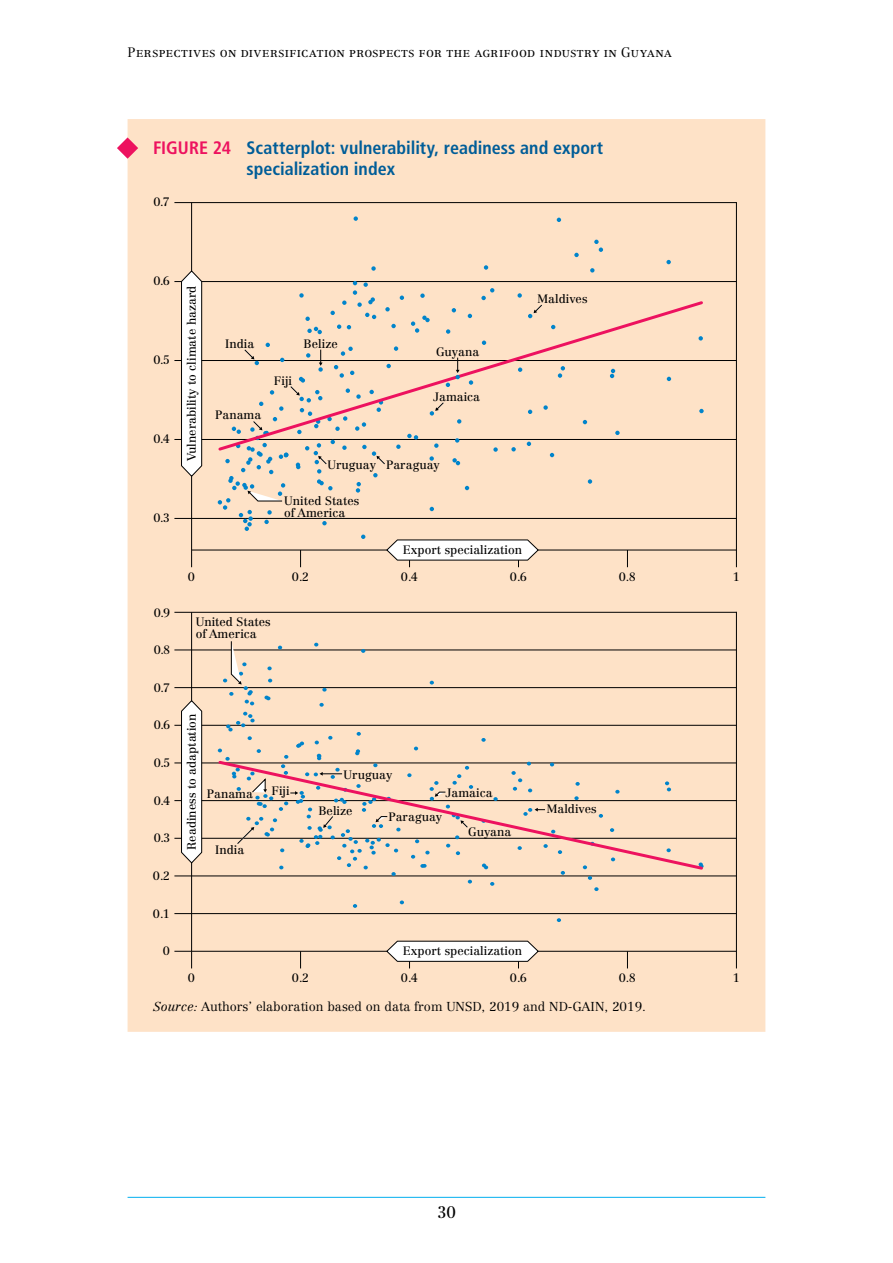
<style>
.page{position:relative;width:893px;height:1263px;background:#fff}
.page>*{position:absolute;margin:0;border:0;box-sizing:border-box;transform-origin:0 0}
.t1{font:700 condensed 18px/21px "Frutiger LT Pro";color:#005d98}
.t2{font:16.5px "Centennial LT Std";color:#000}
.t3{font:300 13.5px "Centennial LT Std";letter-spacing:.025em;color:#000}
.t4{font:300 12.75px "Centennial LT Std";color:#000}
.t5{font:12px/12px "Centennial LT Std";color:#000}
.s1{color:#ed125f}
.s2{font-style:italic}
</style>
<div class="page">
<hr style="left:128px;top:1197px;width:637px;height:1px;background:#00aeef">
<div style="left:128px;top:119px;width:637px;height:913px;background:#fee2c7"></div>
<hr style="left:174px;top:876px;width:562px;height:1px;background:#000">
<hr style="left:174px;top:913px;width:562px;height:1px;background:#000">
<hr style="left:174px;top:800px;width:562px;height:1px;background:#000">
<hr style="left:174px;top:838px;width:562px;height:1px;background:#000">
<hr style="left:174px;top:687px;width:562px;height:1px;background:#000">
<hr style="left:174px;top:650px;width:562px;height:1px;background:#000">
<hr style="left:174px;top:725px;width:562px;height:1px;background:#000">
<hr style="left:174px;top:763px;width:562px;height:1px;background:#000">
<hr style="left:174px;top:439px;width:562px;height:1px;background:#000">
<hr style="left:174px;top:518px;width:562px;height:1px;background:#000">
<hr style="left:174px;top:281px;width:562px;height:1px;background:#000">
<hr style="left:174px;top:360px;width:562px;height:1px;background:#000">
<svg style="left:363px;top:282px;width:5px;height:5px"></svg>
<svg style="left:322px;top:521px;width:5px;height:4px"></svg>
<svg style="left:429px;top:456px;width:5px;height:5px"></svg>
<svg style="left:517px;top:293px;width:5px;height:5px"></svg>
<svg style="left:420px;top:293px;width:5px;height:5px"></svg>
<svg style="left:400px;top:296px;width:4px;height:3px"></svg>
<svg style="left:666px;top:260px;width:5px;height:4px"></svg>
<svg style="left:430px;top:507px;width:4px;height:4px"></svg>
<svg style="left:317px;top:479px;width:16px;height:11px"></svg>
<svg style="left:465px;top:486px;width:4px;height:4px"></svg>
<svg style="left:371px;top:266px;width:5px;height:5px"></svg>
<svg style="left:353px;top:281px;width:4px;height:14px"></svg>
<svg style="left:590px;top:268px;width:4px;height:5px"></svg>
<svg style="left:373px;top:473px;width:5px;height:4px"></svg>
<svg style="left:594px;top:240px;width:9px;height:12px"></svg>
<svg style="left:354px;top:216px;width:4px;height:5px"></svg>
<svg style="left:361px;top:535px;width:4px;height:4px"></svg>
<svg style="left:452px;top:458px;width:8px;height:7px"></svg>
<svg style="left:356px;top:482px;width:5px;height:11px"></svg>
<svg style="left:550px;top:453px;width:4px;height:4px"></svg>
<svg style="left:574px;top:253px;width:5px;height:4px"></svg>
<svg style="left:557px;top:218px;width:4px;height:4px"></svg>
<svg style="left:484px;top:265px;width:4px;height:5px"></svg>
<svg style="left:368px;top:297px;width:7px;height:2px"></svg>
<svg style="left:299px;top:293px;width:5px;height:5px"></svg>
<svg style="left:481px;top:288px;width:13px;height:11px"></svg>
<svg style="left:588px;top:479px;width:4px;height:5px"></svg>
<div style="left:216px;top:299px;width:489px;height:154px;background:#fee2c7"></div>
<svg style="left:400px;top:900px;width:4px;height:4px"></svg>
<svg style="left:594px;top:887px;width:5px;height:4px"></svg>
<svg style="left:490px;top:882px;width:4px;height:4px"></svg>
<svg style="left:414px;top:747px;width:4px;height:3px"></svg>
<svg style="left:561px;top:872px;width:4px;height:3px"></svg>
<svg style="left:353px;top:904px;width:4px;height:4px"></svg>
<svg style="left:468px;top:880px;width:4px;height:3px"></svg>
<svg style="left:430px;top:681px;width:4px;height:3px"></svg>
<svg style="left:557px;top:918px;width:4px;height:4px"></svg>
<svg style="left:481px;top:738px;width:5px;height:4px"></svg>
<svg style="left:588px;top:876px;width:4px;height:4px"></svg>
<svg style="left:216px;top:759px;width:489px;height:113px;background:#f3d5bf"></svg>
<svg style="left:191px;top:952px;width:1px;height:16px"></svg>
<svg style="left:300px;top:952px;width:1px;height:16px"></svg>
<svg style="left:627px;top:952px;width:1px;height:16px"></svg>
<svg style="left:736px;top:951px;width:1px;height:17px"></svg>
<hr style="left:191px;top:612px;width:1px;height:339px;background:#000">
<svg style="left:181px;top:700px;width:21px;height:163px"></svg>
<hr style="left:736px;top:612px;width:1px;height:339px;background:#000">
<hr style="left:174px;top:612px;width:562px;height:1px;background:#000">
<hr style="left:174px;top:951px;width:562px;height:1px;background:#000">
<svg style="left:386px;top:941px;width:153px;height:27px"></svg>
<svg style="left:191px;top:550px;width:1px;height:17px"></svg>
<svg style="left:300px;top:551px;width:1px;height:16px"></svg>
<svg style="left:627px;top:551px;width:1px;height:16px"></svg>
<svg style="left:736px;top:550px;width:1px;height:17px"></svg>
<hr style="left:191px;top:203px;width:1px;height:347px;background:#000">
<svg style="left:181px;top:270px;width:21px;height:207px"></svg>
<hr style="left:736px;top:203px;width:1px;height:347px;background:#000">
<hr style="left:174px;top:202px;width:562px;height:1px;background:#000">
<hr style="left:192px;top:550px;width:544px;height:1px;background:#000">
<svg style="left:386px;top:539px;width:153px;height:28px"></svg>
<svg style="left:528px;top:304px;width:15px;height:14px"></svg>
<svg style="left:430px;top:402px;width:14px;height:14px"></svg>
<svg style="left:362px;top:445px;width:24px;height:20px"></svg>
<svg style="left:290px;top:350px;width:33px;height:52px;background:#e3d3bf"></svg>
<svg style="left:244px;top:349px;width:15px;height:16px"></svg>
<svg style="left:296px;top:440px;width:39px;height:33px"></svg>
<svg style="left:446px;top:358px;width:14px;height:29px"></svg>
<svg style="left:218px;top:417px;width:70px;height:114px;background:#e5d0c0"></svg>
<svg style="left:523px;top:808px;width:22px;height:8px"></svg>
<svg style="left:218px;top:640px;width:183px;height:236px;background:#edd5c0"></svg>
<svg style="left:430px;top:766px;width:43px;height:62px;background:#ebcdbc"></svg>
<svg style="left:117px;top:137px;width:21px;height:22px"></svg>
<p class="t3" style="left:128px;top:44px;width:546px">Perspectives on diversification prospects for the agrifood industry in Guyana</p>
<h1 class="t1" style="left:247px;top:137px;width:358px;text-indent:-94px"><span class="s1">FIGURE 24</span> Scatterplot: vulnerability, readiness and export specialization index</h1>
<p class="t5" style="left:153px;top:196px;width:18px">0.7</p>
<p class="t5" style="left:153px;top:275px;width:18px">0.6</p>
<p class="t5" style="left:153px;top:354px;width:18px">0.5</p>
<p class="t5" style="left:153px;top:433px;width:18px">0.4</p>
<p class="t5" style="left:153px;top:512px;width:18px">0.3</p>
<p class="t5" style="left:154px;top:606px;width:18px">0.9</p>
<p class="t5" style="left:154px;top:644px;width:18px">0.8</p>
<p class="t5" style="left:154px;top:682px;width:18px">0.7</p>
<p class="t5" style="left:154px;top:719px;width:18px">0.6</p>
<p class="t5" style="left:154px;top:757px;width:18px">0.5</p>
<p class="t5" style="left:154px;top:794px;width:18px">0.4</p>
<p class="t5" style="left:154px;top:832px;width:18px">0.3</p>
<p class="t5" style="left:153px;top:870px;width:19px">0.2</p>
<p class="t5" style="left:153px;top:907px;width:19px">0.1</p>
<p class="t5" style="left:163px;top:945px;width:9px">0</p>
<p class="t5" style="left:186px;top:461px;width:177px;rotate:-90deg">Vulnerability to climate hazard</p>
<p class="t5" style="left:225px;top:337px;width:31px">India</p>
<p class="t5" style="left:304px;top:337px;width:36px">Belize</p>
<p class="t5" style="left:215px;top:408px;width:48px">Panama</p>
<p class="t5" style="left:274px;top:375px;width:20px">Fiji</p>
<p class="t5" style="left:436px;top:346px;width:45px">Guyana</p>
<p class="t5" style="left:433px;top:390px;width:49px">Jamaica</p>
<p class="t5" style="left:538px;top:293px;width:52px">Maldives</p>
<p class="t5" style="left:327px;top:459px;width:114px">Uruguay Paraguay</p>
<p class="t5" style="left:284px;top:494px;width:77px">United States of America</p>
<p class="t5" style="left:403px;top:544px;width:121px">Export specialization</p>
<p class="t5" style="left:188px;top:570px;width:9px">0</p>
<p class="t5" style="left:292px;top:570px;width:19px">0.2</p>
<p class="t5" style="left:401px;top:570px;width:19px">0.4</p>
<p class="t5" style="left:510px;top:570px;width:19px">0.6</p>
<p class="t5" style="left:619px;top:570px;width:19px">0.8</p>
<p class="t5" style="left:733px;top:570px;width:9px">1</p>
<p class="t5" style="left:196px;top:615px;width:77px">United States of America</p>
<p class="t5" style="left:186px;top:850px;width:138px;rotate:-90deg">Readiness to adaptation</p>
<p class="t5" style="left:207px;top:788px;width:48px">Panama</p>
<p class="t5" style="left:271px;top:785px;width:20px">Fiji</p>
<p class="t5" style="left:215px;top:844px;width:31px">India</p>
<p class="t5" style="left:344px;top:768px;width:50px">Uruguay</p>
<p class="t5" style="left:445px;top:786px;width:49px">Jamaica</p>
<p class="t5" style="left:318px;top:805px;width:36px">Belize</p>
<p class="t5" style="left:388px;top:811px;width:55px">Paraguay</p>
<p class="t5" style="left:468px;top:826px;width:45px">Guyana</p>
<p class="t5" style="left:547px;top:803px;width:52px">Maldives</p>
<p class="t5" style="left:403px;top:945px;width:121px">Export specialization</p>
<p class="t5" style="left:188px;top:972px;width:9px">0</p>
<p class="t5" style="left:292px;top:972px;width:19px">0.2</p>
<p class="t5" style="left:401px;top:972px;width:19px">0.4</p>
<p class="t5" style="left:510px;top:972px;width:19px">0.6</p>
<p class="t5" style="left:619px;top:972px;width:19px">0.8</p>
<p class="t5" style="left:733px;top:972px;width:9px">1</p>
<p class="t4" style="left:153px;top:998px;width:494px"><span class="s2">Source:</span> Authors’ elaboration based on data from UNSD, 2019 and ND-GAIN, 2019.</p>
<h2 class="t2" style="left:437px;top:1203px;width:20px">30</h2>
</div>
